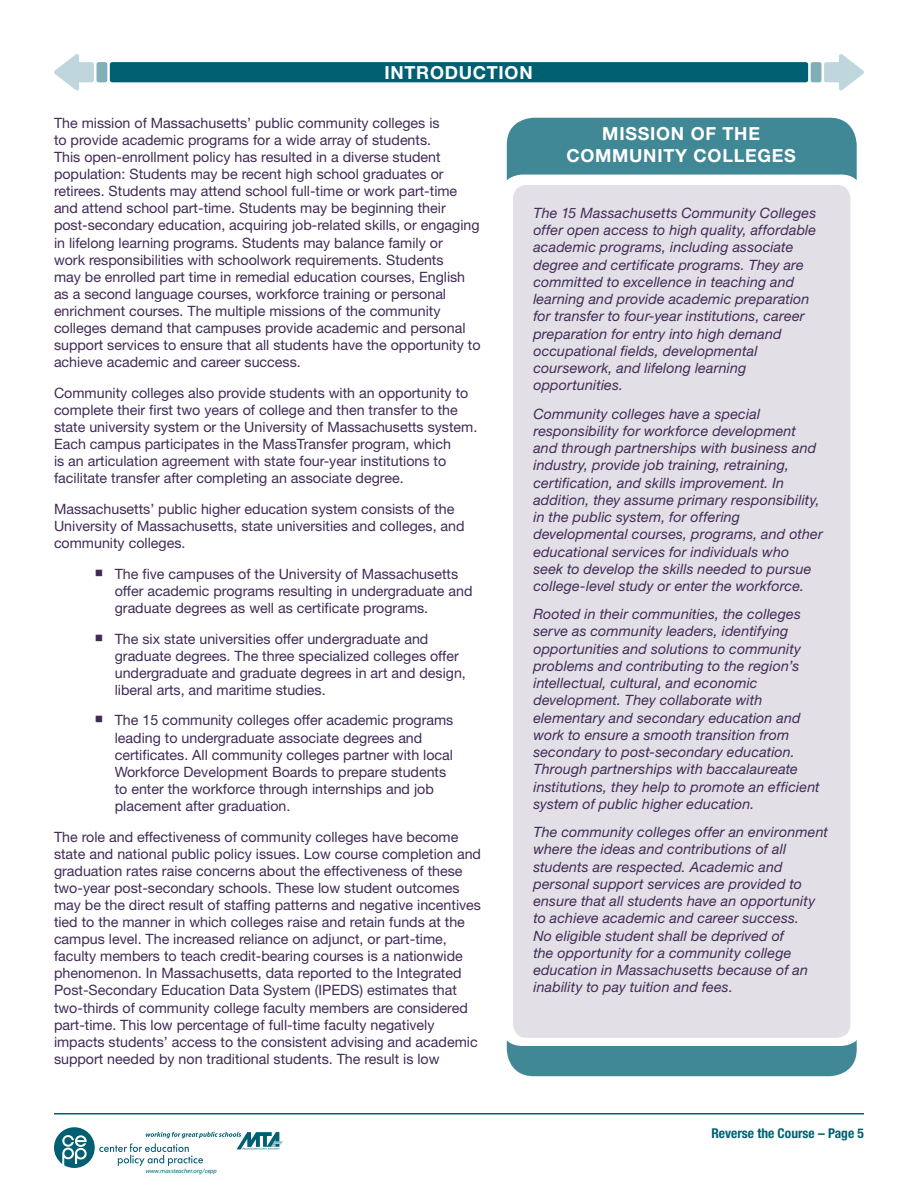
<style>
.page{position:relative;width:918px;height:1188px;background:#fff}
.page>*{position:absolute;margin:0;border:0;box-sizing:border-box;transform-origin:0 0}
.t1{font:700 18px/21.6px "Helvetica Neue";letter-spacing:.04em;color:#fff}
.t2{font:14.25px/17.1px "Helvetica Neue";color:#402b56}
.t3{font:italic 14.25px/17.2px "Helvetica Neue";letter-spacing:.01em;color:#402b56}
.t4{font:700 condensed 13.5px "Helvetica Neue";color:#006072}
.t5{font:italic 6.3px "Myriad";color:#006072}
</style>
<div class="page">
<svg style="left:54px;top:1127px;width:229px;height:41px"></svg>
<hr style="left:54px;top:1113px;width:810px;height:1px;background:#006072">
<div style="left:110px;top:62px;width:698px;height:20px;background:#006072"></div>
<svg style="left:54px;top:54px;width:40px;height:36px"></svg>
<div style="left:97px;top:62px;width:10px;height:20px;background:#80afb8;border-radius:2px"></div>
<svg style="left:824px;top:54px;width:40px;height:36px"></svg>
<div style="left:811px;top:62px;width:10px;height:20px;background:#80afb8;border-radius:2px"></div>
<div style="left:507px;top:118px;width:350px;height:958px;background:#408895;border-radius:27px"></div>
<div style="left:502px;top:177px;width:359px;height:866px;background:#fff;border-radius:20px"></div>
<div style="left:499px;top:175px;width:365px;height:871px;border:5px solid #fff;border-radius:20px"></div>
<div style="left:513px;top:185px;width:337px;height:853px;background:#e2dfe6;border-radius:14px"></div>
<p class="t1" style="left:384px;top:62px;width:150px">INTRODUCTION</p>
<p class="t2" style="left:54px;top:114px;width:428px">The mission of Massachusetts’ public community colleges is<br>to provide academic programs for a wide array of students.<br>This open-enrollment policy has resulted in a diverse student population: Students may be recent high school graduates or retirees. Students may attend school full-time or work part-time and attend school part-time. Students may be beginning their post-secondary education, acquiring job-related skills, or engaging in lifelong learning programs. Students may balance family or<br>work responsibilities with schoolwork requirements. Students<br>may be enrolled part time in remedial education courses, English as a second language courses, workforce training or personal enrichment courses. The multiple missions of the community colleges demand that campuses provide academic and personal support services to ensure that all students have the opportunity to achieve academic and career success.</p>
<p class="t2" style="left:54px;top:384px;width:425px">Community colleges also provide students with an opportunity to complete their first two years of college and then transfer to the state university system or the University of Massachusetts system.<br>Each campus participates in the MassTransfer program, which<br>is an articulation agreement with state four-year institutions to facilitate transfer after completing an associate degree.</p>
<p class="t2" style="left:54px;top:500px;width:412px">Massachusetts’ public higher education system consists of the<br>University of Massachusetts, state universities and colleges, and community colleges.</p>
<p class="t2" style="left:115px;top:565px;width:359px">The five campuses of the University of Massachusetts offer academic programs resulting in undergraduate and graduate degrees as well as certificate programs.</p>
<p class="t2" style="left:115px;top:630px;width:353px">The six state universities offer undergraduate and graduate degrees. The three specialized colleges offer undergraduate and graduate degrees in art and design, liberal arts, and maritime studies.</p>
<p class="t2" style="left:115px;top:712px;width:340px">The 15 community colleges offer academic programs leading to undergraduate associate degrees and certificates. All community colleges partner with local Workforce Development Boards to prepare students to enter the workforce through internships and job placement after graduation.</p>
<p class="t2" style="left:54px;top:828px;width:429px">The role and effectiveness of community colleges have become state and national public policy issues. Low course completion and graduation rates raise concerns about the effectiveness of these two-year post-secondary schools. These low student outcomes may be the direct result of staffing patterns and negative incentives tied to the manner in which colleges raise and retain funds at the campus level. The increased reliance on adjunct, or part-time, faculty members to teach credit-bearing courses is a nationwide phenomenon. In Massachusetts, data reported to the Integrated Post-Secondary Education Data System (IPEDS) estimates that two-thirds of community college faculty members are considered part-time. This low percentage of full-time faculty negatively impacts students’ access to the consistent advising and academic support needed by non traditional students. The result is low</p>
<p class="t1" style="left:566px;top:123px;width:231px;text-indent:124px">OF THE<br>COMMUNITY COLLEGES</p>
<p class="t1" style="left:602px;top:123px;width:13px">MISSION</p>
<p class="t3" style="left:533px;top:204px;width:284px">The 15 Massachusetts Community Colleges offer open access to high quality, affordable academic programs, including associate degree and certificate programs. They are committed to excellence in teaching and learning and provide academic preparation for transfer to four-year institutions, career preparation for entry into high demand occupational fields, developmental coursework, and lifelong learning opportunities.</p>
<p class="t3" style="left:533px;top:405px;width:291px">Community colleges have a special responsibility for workforce development and through partnerships with business and industry, provide job training, retraining, certification, and skills improvement. In addition, they assume primary responsibility, in the public system, for offering developmental courses, programs, and other educational services for individuals who<br>seek to develop the skills needed to pursue college-level study or enter the workforce.</p>
<p class="t3" style="left:533px;top:605px;width:288px">Rooted in their communities, the colleges serve as community leaders, identifying opportunities and solutions to community problems and contributing to the region’s intellectual, cultural, and economic development. They collaborate with elementary and secondary education and work to ensure a smooth transition from secondary to post-secondary education.<br>Through partnerships with baccalaureate institutions, they help to promote an efficient system of public higher education.</p>
<p class="t3" style="left:533px;top:823px;width:296px">The community colleges offer an environment where the ideas and contributions of all students are respected. Academic and personal support services are provided to ensure that all students have an opportunity to achieve academic and career success.<br>No eligible student shall be deprived of<br>the opportunity for a community college education in Massachusetts because of an inability to pay tuition and fees.</p>
<p class="t5" style="left:146px;top:1168px;width:73px">www.massteacher.org/cepp</p>
<p class="t4" style="left:711px;top:1125px;width:154px">Reverse the Course – Page 5</p>
</div>
